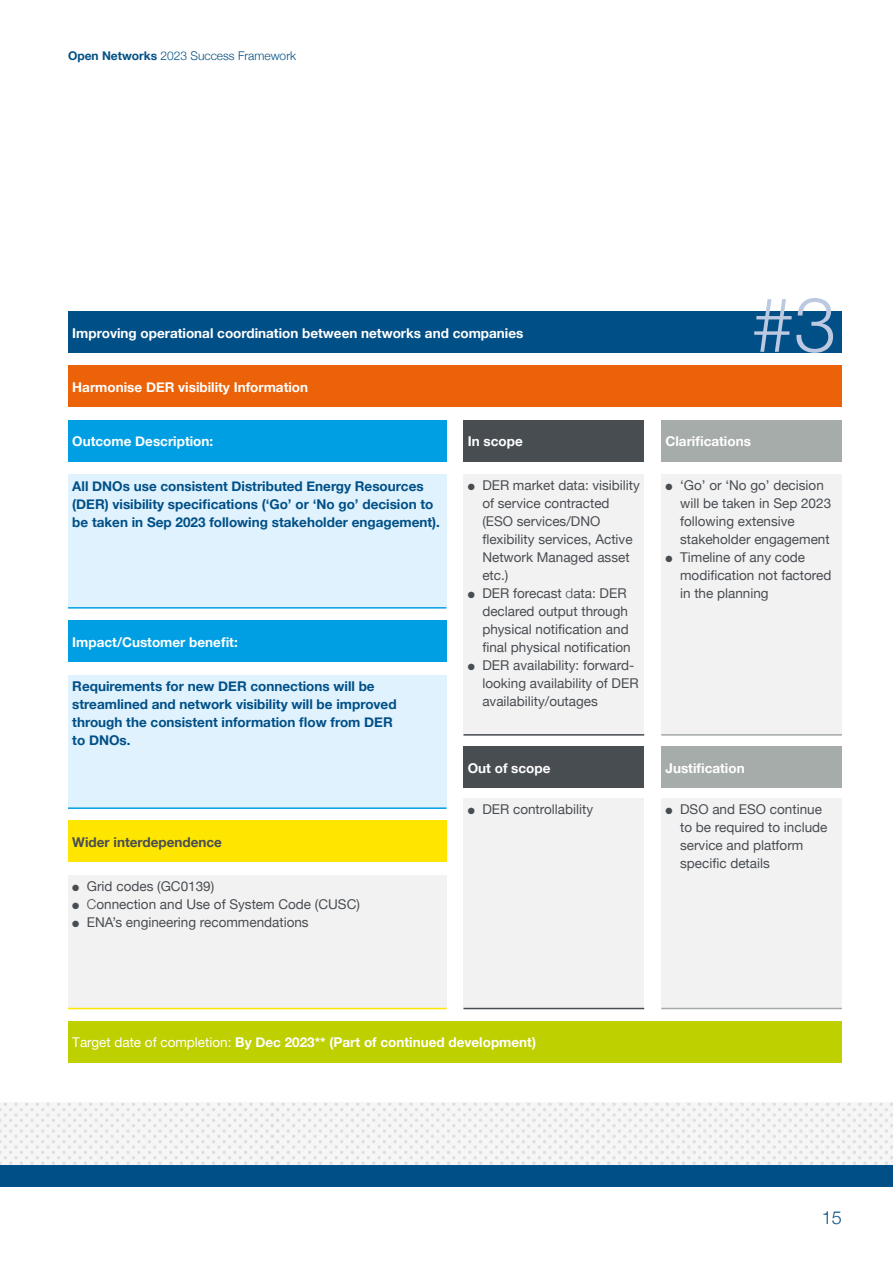
<style>
.page{position:relative;width:893px;height:1263px;background:#fff}
.page>*{position:absolute;margin:0;border:0;box-sizing:border-box;transform-origin:0 0}
.t1{font:300 76.2px "Helvetica Neue";color:#bcc9e0}
.t2{font:300 18px "Helvetica Neue";color:#004f86}
.t3{font:13.5px/18px "Helvetica Neue";color:#484d52}
.t4{font:700 13.5px/18px "Helvetica Neue";color:#004f86}
.t5{font:700 13.5px "Helvetica Neue";color:#fff}
.t6{font:700 13.5px "Helvetica Neue";color:#484d52}
.t7{font:300 12px "Helvetica Neue";color:#004f86}
.s1{font-weight:700}
.s2{font-weight:300}
.s3{font-weight:400}
</style>
<div class="page">
<svg style="left:0;top:1103px;width:893px;height:63px"></svg>
<div style="left:0;top:1166px;width:893px;height:21px;background:#004f86"></div>
<div style="left:463px;top:420px;width:181px;height:41px;background:#484d52"></div>
<div style="left:463px;top:746px;width:181px;height:41px;background:#484d52"></div>
<div style="left:661px;top:420px;width:181px;height:41px;background:#a6aca9"></div>
<div style="left:661px;top:746px;width:181px;height:41px;background:#a6aca9"></div>
<div style="left:463px;top:474px;width:181px;height:262px;background:#f2f2f2"></div>
<div style="left:463px;top:798px;width:181px;height:210px;background:#f2f2f2"></div>
<div style="left:661px;top:474px;width:181px;height:262px;background:#f2f2f2"></div>
<div style="left:661px;top:798px;width:181px;height:210px;background:#f2f2f2"></div>
<hr style="left:463px;top:734px;width:181px;height:2px;background:#484d52">
<hr style="left:661px;top:734px;width:181px;height:2px;background:#a6aca9">
<div style="left:68px;top:311px;width:774px;height:41px;background:#004f86"></div>
<div style="left:68px;top:1021px;width:774px;height:41px;background:#bed000"></div>
<div style="left:68px;top:366px;width:774px;height:41px;background:#eb6209"></div>
<div style="left:68px;top:420px;width:378px;height:41px;background:#009fe3"></div>
<div style="left:68px;top:620px;width:378px;height:41px;background:#009fe3"></div>
<div style="left:68px;top:821px;width:378px;height:41px;background:#ffe600"></div>
<div style="left:68px;top:474px;width:378px;height:133px;background:#dff2fd"></div>
<div style="left:68px;top:675px;width:378px;height:132px;background:#dff2fd"></div>
<div style="left:68px;top:875px;width:378px;height:133px;background:#f2f2f2"></div>
<hr style="left:68px;top:607px;width:378px;height:2px;background:#009fe3">
<hr style="left:68px;top:1008px;width:378px;height:1px;background:#ffe600">
<hr style="left:68px;top:807px;width:378px;height:2px;background:#009fe3">
<hr style="left:463px;top:1008px;width:181px;height:1px;background:#484d52">
<hr style="left:661px;top:1008px;width:181px;height:1px;background:#a6aca9">
<p class="t7" style="left:68px;top:46px;width:230px"><span class="s1">Open Networks</span> 2023 Success Framework</p>
<p class="t5" style="left:72px;top:322px;width:453px">Improving operational coordination between networks and companies</p>
<p class="t5" style="left:72px;top:377px;width:237px">Harmonise DER visibility Information</p>
<p class="t5" style="left:72px;top:431px;width:142px">Outcome Description:</p>
<p class="t4" style="left:72px;top:477px;width:369px">All DNOs use consistent Distributed Energy Resources (DER) visibility specifications (‘Go’ or ‘No go’ decision to be taken in Sep 2023 following stakeholder engagement).</p>
<p class="t5" style="left:72px;top:631px;width:167px">Impact/Customer benefit:</p>
<p class="t4" style="left:72px;top:677px;width:326px">Requirements for new DER connections will be streamlined and network visibility will be improved through the consistent information flow from DER to DNOs.</p>
<p class="t6" style="left:72px;top:832px;width:151px">Wider interdependence</p>
<p class="t3" style="left:72px;top:878px;width:143px">● Grid codes (GC0139)</p>
<p class="t3" style="left:72px;top:896px;width:289px">● <span class="s2">C</span>onnection and Use of System Code (CUSC)</p>
<p class="t3" style="left:72px;top:914px;width:238px">● ENA’s engineering recommendations</p>
<p class="t5" style="left:468px;top:431px;width:56px">In scope</p>
<p class="t3" style="left:482px;top:477px;width:159px;text-indent:-15px">● DER market data: visibility of service contracted (ESO services/DNO flexibility services, Active<br>Network Managed asset etc.)</p>
<p class="t3" style="left:482px;top:585px;width:150px;text-indent:-15px">● DER forecast <span class="s2">d</span>ata: DER declared output through physical notification and final physical notification</p>
<p class="t3" style="left:482px;top:657px;width:158px;text-indent:-15px">● DER availability: forward&shy;looking availability of DER availability/outages</p>
<p class="t5" style="left:468px;top:757px;width:84px">Out of scope</p>
<p class="t3" style="left:468px;top:801px;width:127px">● DER controllability</p>
<h1 class="t1" style="left:752px;top:263px;width:86px">#3</h1>
<p class="t5" style="left:665px;top:431px;width:87px">Clarifications</p>
<p class="t3" style="left:680px;top:477px;width:153px;text-indent:-15px">● ‘Go’ or ‘No go’ decision will be taken in Sep 2023 following extensive stakeholder engagement</p>
<p class="t3" style="left:680px;top:549px;width:153px;text-indent:-15px">● Timeline of any code modification not factored in the planning</p>
<p class="t5" style="left:665px;top:757px;width:81px">Justification</p>
<p class="t3" style="left:680px;top:801px;width:149px;text-indent:-15px">● DSO and ESO continue to be required to include service and platform specific details</p>
<p class="t5" style="left:72px;top:1032px;width:465px"><span class="s3">Target date of completion:</span> By Dec 2023** (Part of continued development)</p>
<h2 class="t2" style="left:822px;top:1202px;width:22px">15</h2>
</div>
